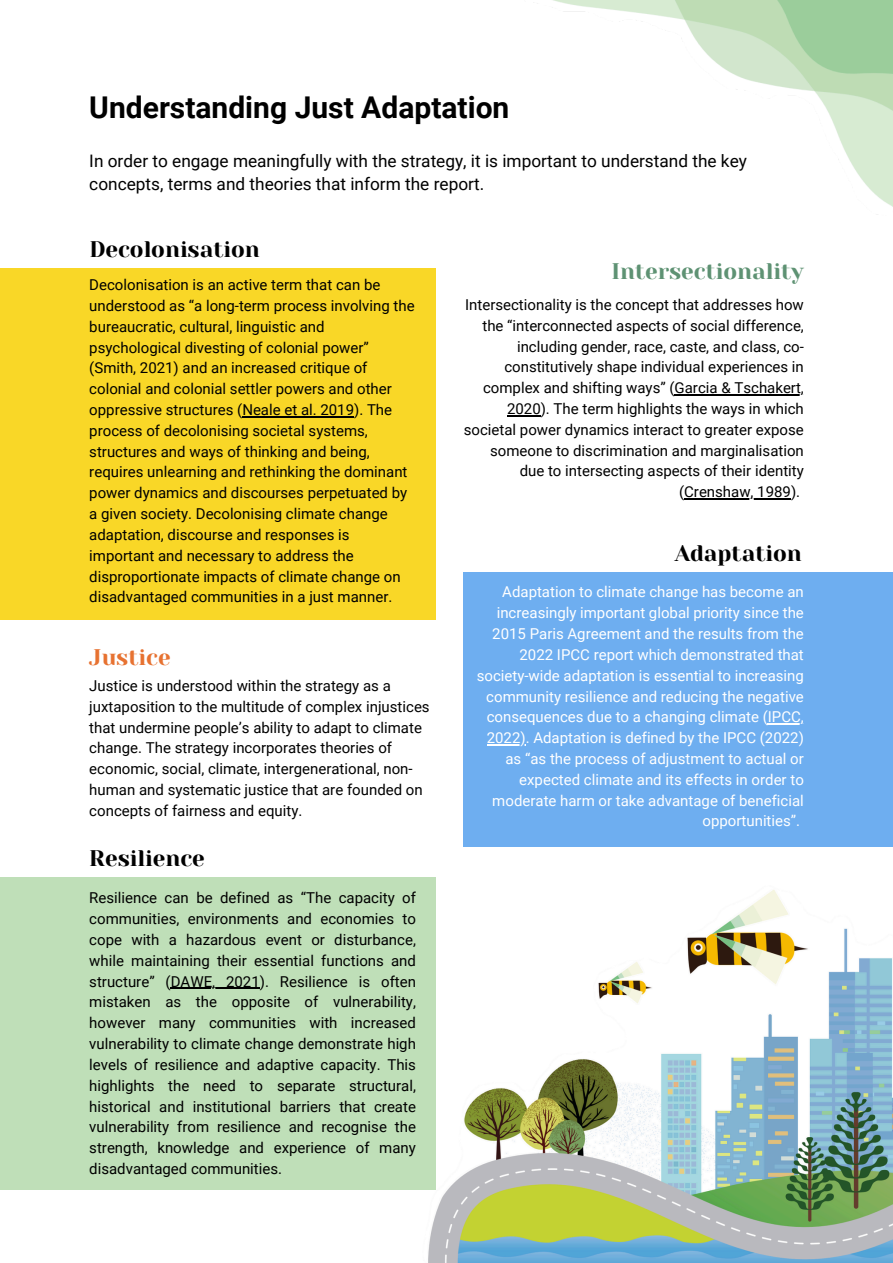
<style>
.page{position:relative;width:893px;height:1263px;background:#fff}
.page>*{position:absolute;margin:0;border:0;box-sizing:border-box;transform-origin:0 0}
.t1{font:700 30px "Roboto";color:#000}
.t2{font:22.5px "Yeseva One";color:#000}
.t3{font:22.5px "Yeseva One";color:#5e9273}
.t4{font:22.5px "Yeseva One";color:#e77231}
.t5{font:17.25px/23.6px "Roboto";color:#000}
.t6{font:15px/20.9px "Roboto";color:#000;text-align:justify}
.t7{font:15px/20.9px "Roboto";color:#fff;text-align:right}
</style>
<div class="page">
<img style="left:428px;top:885px;width:465px;height:378px">
<div style="left:0;top:268px;width:435px;height:351px;background:#f9d727"></div>
<div style="left:463px;top:572px;width:430px;height:275px;background:#6eaef0"></div>
<img style="left:553px;top:0;width:340px;height:215px">
<div style="left:0;top:878px;width:435px;height:312px;background:#bfdfb8"></div>
<hr style="left:171px;top:988px;width:89px;height:1px;background:#000">
<hr style="left:242px;top:416px;width:112px;height:1px;background:#000">
<hr style="left:674px;top:394px;width:130px;height:1px;background:#000">
<hr style="left:507px;top:415px;width:34px;height:1px;background:#000">
<hr style="left:684px;top:498px;width:107px;height:1px;background:#000">
<hr style="left:768px;top:723px;width:36px;height:1px;background:#fff">
<hr style="left:487px;top:744px;width:38px;height:1px;background:#fff">
<p class="t1" style="left:89px;top:90px;width:421px">Understanding Just Adaptation</p>
<h1 class="t5" style="left:89px;top:149px;width:659px">In order to engage meaningfully with the strategy, it is important to understand the key concepts, terms and theories that inform the report.</h1>
<h2 class="t2" style="left:89px;top:236px;width:172px">Decolonisation</h2>
<p class="t6" style="left:89px;top:275px;width:327px;text-align:left">Decolonisation is an active term that can be understood as “a long-term process involving the bureaucratic, cultural, linguistic and psychological divesting of colonial power” (Smith, 2021) and an increased critique of colonial and colonial settler powers and other oppressive structures (Neale et al. 2019). The process of decolonising societal systems, structures and ways of thinking and being, requires unlearning and rethinking the dominant power dynamics and discourses perpetuated by a given society. Decolonising climate change adaptation, discourse and responses is important and necessary to address the disproportionate impacts of climate change on disadvantaged communities in a just manner.</p>
<h2 class="t4" style="left:89px;top:644px;width:83px">Justice</h2>
<h2 class="t6" style="left:89px;top:675px;width:342px;text-align:left">Justice is understood within the strategy as a juxtaposition to the multitude of complex injustices that undermine people’s ability to adapt to climate change. The strategy incorporates theories of economic, social, climate, intergenerational, non&shy;human and systematic justice that are founded on concepts of fairness and equity.</h2>
<h2 class="t2" style="left:89px;top:845px;width:117px">Resilience</h2>
<h3 class="t6" style="left:89px;top:888px;width:328px">Resilience can be defined as “The capacity of communities, environments and economies to cope with a hazardous event or disturbance, while maintaining their essential functions and structure” (DAWE, 2021). Resilience is often</h3>
<h2 class="t6" style="left:89px;top:992px;width:328px">mistaken as the opposite of vulnerability, however many communities with increased vulnerability to climate change demonstrate high levels of resilience and adaptive capacity. This highlights the need to separate structural, historical and institutional barriers that create vulnerability from resilience and recognise the strength, knowledge and experience of many disadvantaged communities.</h2>
<p class="t3" style="left:611px;top:258px;width:194px">Intersectionality</p>
<h2 class="t6" style="left:465px;top:294px;width:340px;text-align:right">Intersectionality is the concept that addresses how the “interconnected aspects of social difference, including gender, race, caste, and class, co&shy;constitutively shape individual experiences in complex and shifting ways” (Garcia &amp; Tschakert,</h2>
<p class="t6" style="left:464px;top:398px;width:341px;text-align:right">2020). The term highlights the ways in which societal power dynamics interact to greater expose someone to discrimination and marginalisation due to intersecting aspects of their identity (Crenshaw, 1989).</p>
<h2 class="t2" style="left:674px;top:540px;width:129px">Adaptation</h2>
<p class="t7" style="left:477px;top:582px;width:329px">Adaptation to climate change has become an increasingly important global priority since the 2015 Paris Agreement and the results from the 2022 IPCC report which demonstrated that society-wide adaptation is essential to increasing community resilience and reducing the negative consequences due to a changing climate (IPCC,</p>
<p class="t7" style="left:487px;top:727px;width:319px">2022). Adaptation is defined by the IPCC (2022) as “as the process of adjustment to actual or expected climate and its effects in order to moderate harm or take advantage of beneficial opportunities”.</p>
</div>
